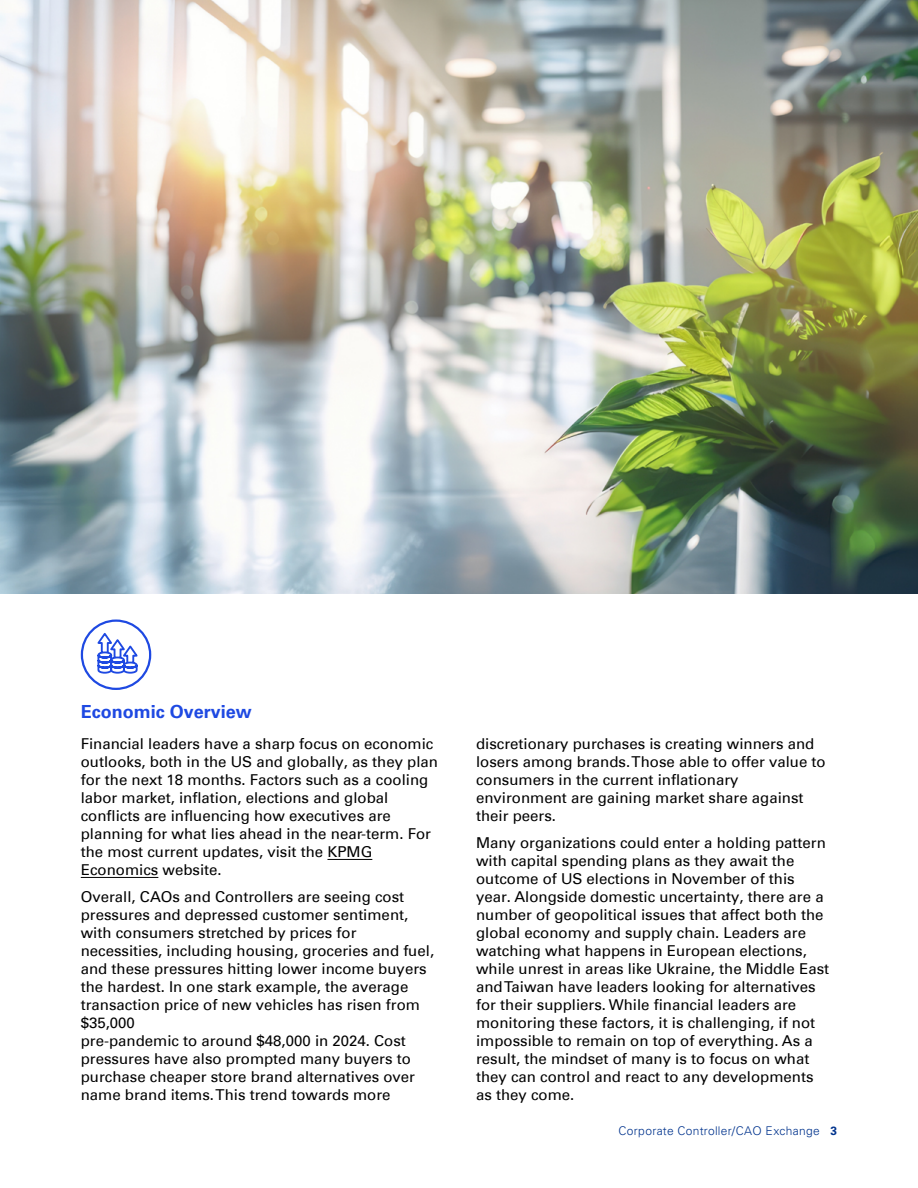
<style>
.page{position:relative;width:918px;height:1188px;background:#fff}
.page>*{position:absolute;margin:0;border:0;box-sizing:border-box;transform-origin:0 0}
.t1{font:700 18px "Univers LT Std";color:#1e49e2}
.t2{font:15px/18px "Universfor KPMG";color:#000}
.t3{font:300 12px "Univers LT Std";letter-spacing:.025em;color:#00338d}
.s1{font-weight:700}
</style>
<div class="page">
<hr style="left:81px;top:877px;width:77px;height:1px;background:#000">
<hr style="left:327px;top:859px;width:45px;height:1px;background:#000">
<div style="left:81px;top:619px;width:70px;height:71px;border:2px solid #1e49e2;border-radius:50%"></div>
<img style="left:0;top:0;width:918px;height:594px">
<svg style="left:97px;top:630px;width:43px;height:44px"></svg>
<p class="t1" style="left:81px;top:701px;width:173px">Economic Overview</p>
<p class="t2" style="left:81px;top:735px;width:359px">Financial leaders have a sharp focus on economic outlooks, both in the US and globally, as they plan for the next 18 months. Factors such as a cooling labor market, inflation, elections and global conflicts are influencing how executives are planning for what lies ahead in the near-term. For the most current updates, visit the KPMG Economics website.</p>
<p class="t2" style="left:81px;top:888px;width:355px">Overall, CAOs and Controllers are seeing cost pressures and depressed customer sentiment, with consumers stretched by prices for necessities, including housing, groceries and fuel, and these pressures hitting lower income buyers the hardest. In one stark example, the average transaction price of new vehicles has risen from $35,000<br>pre-pandemic to around $48,000 in 2024. Cost pressures have also prompted many buyers to purchase cheaper store brand alternatives over name brand items. This trend towards more</p>
<p class="t2" style="left:476px;top:734px;width:351px">discretionary purchases is creating winners and losers among brands. Those able to offer value to consumers in the current inflationary environment are gaining market share against their peers.</p>
<p class="t2" style="left:476px;top:833px;width:355px">Many organizations could enter a holding pattern with capital spending plans as they await the outcome of US elections in November of this year. Alongside domestic uncertainty, there are a number of geopolitical issues that affect both the global economy and supply chain. Leaders are watching what happens in European elections, while unrest in areas like Ukraine, the Middle East and Taiwan have leaders looking for alternatives for their suppliers. While financial leaders are monitoring these factors, it is challenging, if not impossible to remain on top of everything. As a result, the mindset of many is to focus on what they can control and react to any developments as they come.</p>
<p class="t3" style="left:618px;top:1123px;width:220px">Corporate Controller/CAO Exchange <span class="s1">3</span></p>
</div>
